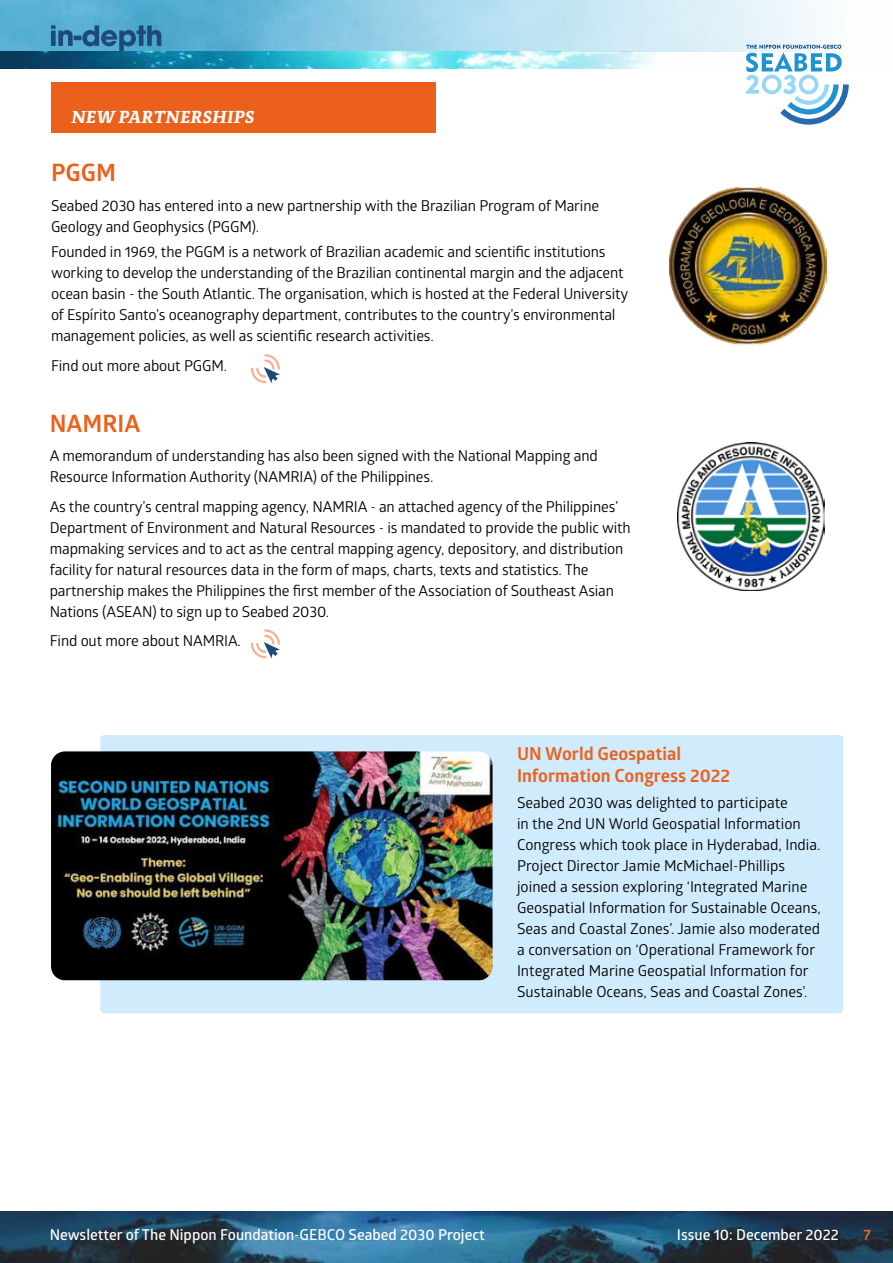
<style>
.page{position:relative;width:893px;height:1263px;background:#fff}
.page>*{position:absolute;margin:0;border:0;box-sizing:border-box;transform-origin:0 0}
.t1{font:700 24px "Glober";color:#eb611c}
.t2{font:700 18px/22.5px "Glober";color:#eb611c}
.t3{font:italic 700 18px "Adagio Serif";letter-spacing:.01em;color:#fff}
.t4{font:15px/21px "Glober";letter-spacing:-.01em;color:#000}
.t5{font:600 15px "Glober";color:#fff}
.t6{font:700 15px "Glober";color:#eb611c}
</style>
<div class="page">
<img style="left:0;top:1212px;width:893px;height:51px">
<img style="left:0;top:0;width:841px;height:51px">
<svg style="left:0;top:51px;width:746px;height:17px"></svg>
<svg style="left:51px;top:25px;width:110px;height:26px;background:#3c83ad"></svg>
<svg style="left:746px;top:45px;width:103px;height:80px"></svg>
<div style="left:51px;top:82px;width:385px;height:51px;background:#eb611c"></div>
<svg style="left:251px;top:629px;width:29px;height:30px"></svg>
<svg style="left:251px;top:354px;width:29px;height:30px"></svg>
<img style="left:669px;top:188px;width:158px;height:158px">
<img style="left:677px;top:443px;width:148px;height:147px">
<div style="left:100px;top:735px;width:743px;height:278px;background:#cfebfc;border-radius:4px"></div>
<img style="left:51px;top:751px;width:442px;height:229px">
<p class="t3" style="left:72px;top:105px;width:185px">NEW PARTNERSHIPS</p>
<h1 class="t1" style="left:51px;top:156px;width:66px">PGGM</h1>
<p class="t4" style="left:51px;top:194px;width:550px">Seabed 2030 has entered into a new partnership with the Brazilian Program of Marine<br>Geology and Geophysics (PGGM).</p>
<p class="t4" style="left:51px;top:241px;width:579px">Founded in 1969, the PGGM is a network of Brazilian academic and scientific institutions working to develop the understanding of the Brazilian continental margin and the adjacent ocean basin - the South Atlantic. The organisation, which is hosted at the Federal University of Espírito Santo’s oceanography department, contributes to the country’s environmental management policies, as well as scientific research activities.</p>
<p class="t4" style="left:51px;top:354px;width:178px">Find out more about PGGM.</p>
<h1 class="t1" style="left:50px;top:406px;width:92px">NAMRIA</h1>
<p class="t4" style="left:50px;top:445px;width:549px">A memorandum of understanding has also been signed with the National Mapping and<br>Resource Information Authority (NAMRIA) of the Philippines.</p>
<p class="t4" style="left:50px;top:495px;width:583px">As the country’s central mapping agency, NAMRIA - an attached agency of the Philippines’ Department of Environment and Natural Resources - is mandated to provide the public with mapmaking services and to act as the central mapping agency, depository, and distribution facility for natural resources data in the form of maps, charts, texts and statistics. The partnership makes the Philippines the first member of the Association of Southeast Asian Nations (ASEAN) to sign up to Seabed 2030.</p>
<p class="t4" style="left:50px;top:630px;width:193px">Find out more about NAMRIA.</p>
<p class="t2" style="left:517px;top:742px;width:215px">UN World Geospatial<br>Information Congress 2022</p>
<p class="t4" style="left:517px;top:791px;width:305px">Seabed 2030 was delighted to participate<br>in the 2nd UN World Geospatial Information Congress which took place in Hyderabad, India.<br>Project Director Jamie McMichael-Phillips joined a session exploring ‘Integrated Marine Geospatial Information for Sustainable Oceans, Seas and Coastal Zones’. Jamie also moderated a conversation on ‘Operational Framework for Integrated Marine Geospatial Information for Sustainable Oceans, Seas and Coastal Zones’.</p>
<p class="t5" style="left:50px;top:1224px;width:437px">Newsletter of The Nippon Foundation-GEBCO Seabed 2030 Project</p>
<p class="t5" style="left:677px;top:1224px;width:163px">Issue 10: December 2022</p>
<p class="t6" style="left:863px;top:1224px;width:9px">7</p>
</div>
